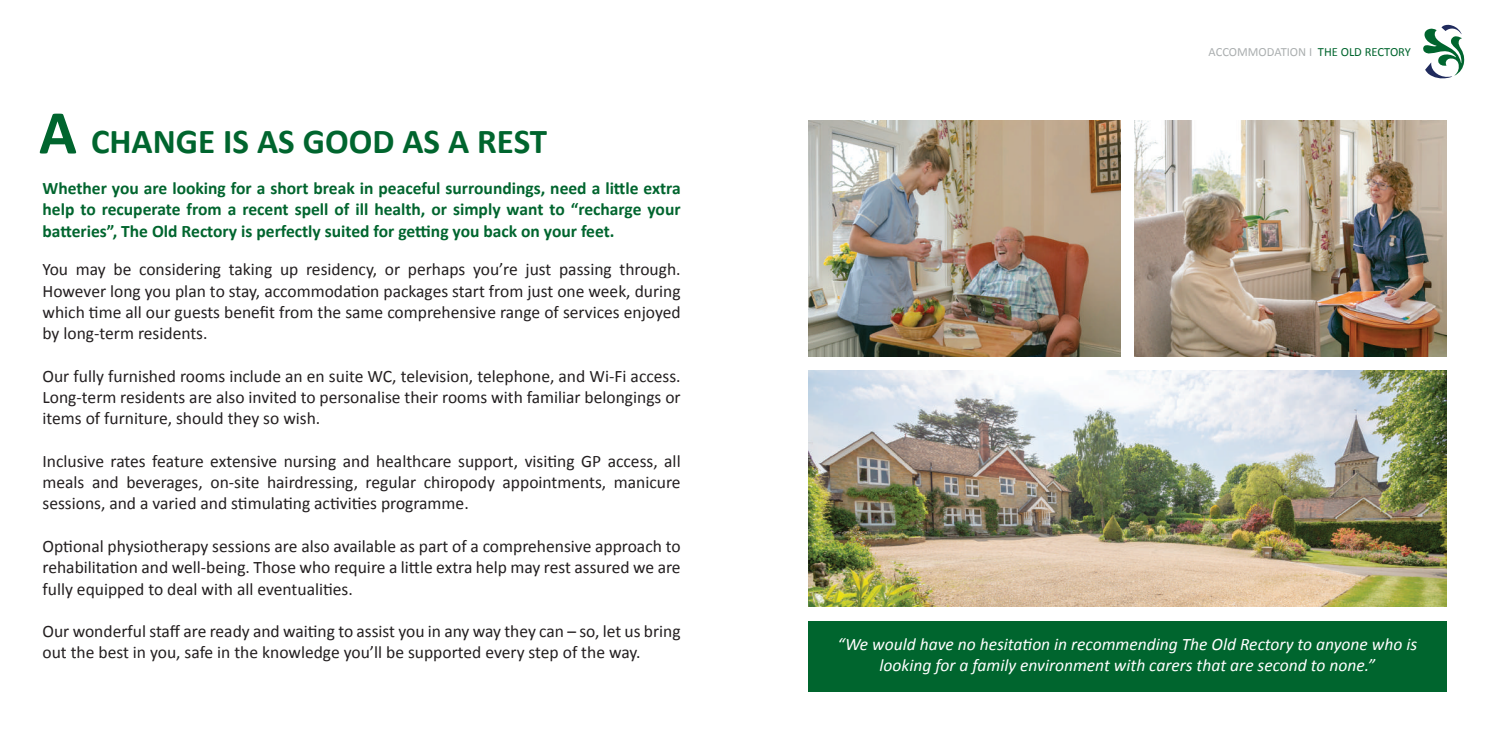
<style>
.page{position:relative;width:1489px;height:745px;background:#fff}
.page>*{position:absolute;margin:0;border:0;box-sizing:border-box;transform-origin:0 0}
.t1{font:700 35px "Calibri";color:#00652e}
.t2{font:17.5px/21.2px "Calibri";color:#231f20;text-align:justify}
.t3{font:700 17.5px/21.2px "Calibri";color:#00652e;text-align:justify}
.t4{font:italic 17.5px/21.2px "Calibri";color:#fff;text-align:center}
.t5{font:12.5px "Calibri";color:#abafb0}
.s1{font-size:62.5px}
.s2{color:#00652e}
</style>
<div class="page">
<svg style="left:1423px;top:24px;width:42px;height:55px"></svg>
<img style="left:808px;top:120px;width:312px;height:236px">
<img style="left:1134px;top:120px;width:312px;height:236px">
<img style="left:808px;top:370px;width:638px;height:236px">
<div style="left:808px;top:620px;width:638px;height:71px;background:#00652e"></div>
<h1 class="t1" style="left:39px;top:120px;width:509px"><span class="s1">A</span> CHANGE IS AS GOOD AS A REST</h1>
<p class="t3" style="left:43px;top:177px;width:639px">Whether you are looking for a short break in peaceful surroundings, need a little extra help to recuperate from a recent spell of ill health, or simply want to “recharge your batteries”, The Old Rectory is perfectly suited for getting you back on your feet.</p>
<p class="t2" style="left:43px;top:258px;width:639px">You may be considering taking up residency, or perhaps you’re just passing through.<br>However long you plan to stay, accommodation packages start from just one week, during which time all our guests benefit from the same comprehensive range of services enjoyed by long-term residents.</p>
<p class="t2" style="left:43px;top:364px;width:639px">Our fully furnished rooms include an en suite WC, television, telephone, and Wi-Fi access.<br>Long-term residents are also invited to personalise their rooms with familiar belongings or items of furniture, should they so wish.</p>
<p class="t2" style="left:43px;top:449px;width:639px">Inclusive rates feature extensive nursing and healthcare support, visiting GP access, all meals and beverages, on-site hairdressing, regular chiropody appointments, manicure sessions, and a varied and stimulating activities programme.</p>
<p class="t2" style="left:43px;top:534px;width:639px">Optional physiotherapy sessions are also available as part of a comprehensive approach to rehabilitation and well-being. Those who require a little extra help may rest assured we are fully equipped to deal with all eventualities.</p>
<p class="t2" style="left:43px;top:619px;width:639px">Our wonderful staff are ready and waiting to assist you in any way they can – so, let us bring out the best in you, safe in the knowledge you’ll be supported every step of the way.</p>
<p class="t5" style="left:1208px;top:44px;width:204px">ACCOMMODATION I <span class="s2">THE OLD RECTORY</span></p>
<p class="t4" style="left:837px;top:632px;width:581px">“We would have no hesitation in recommending The Old Rectory to anyone who is looking for a family environment with carers that are second to none.”</p>
</div>
